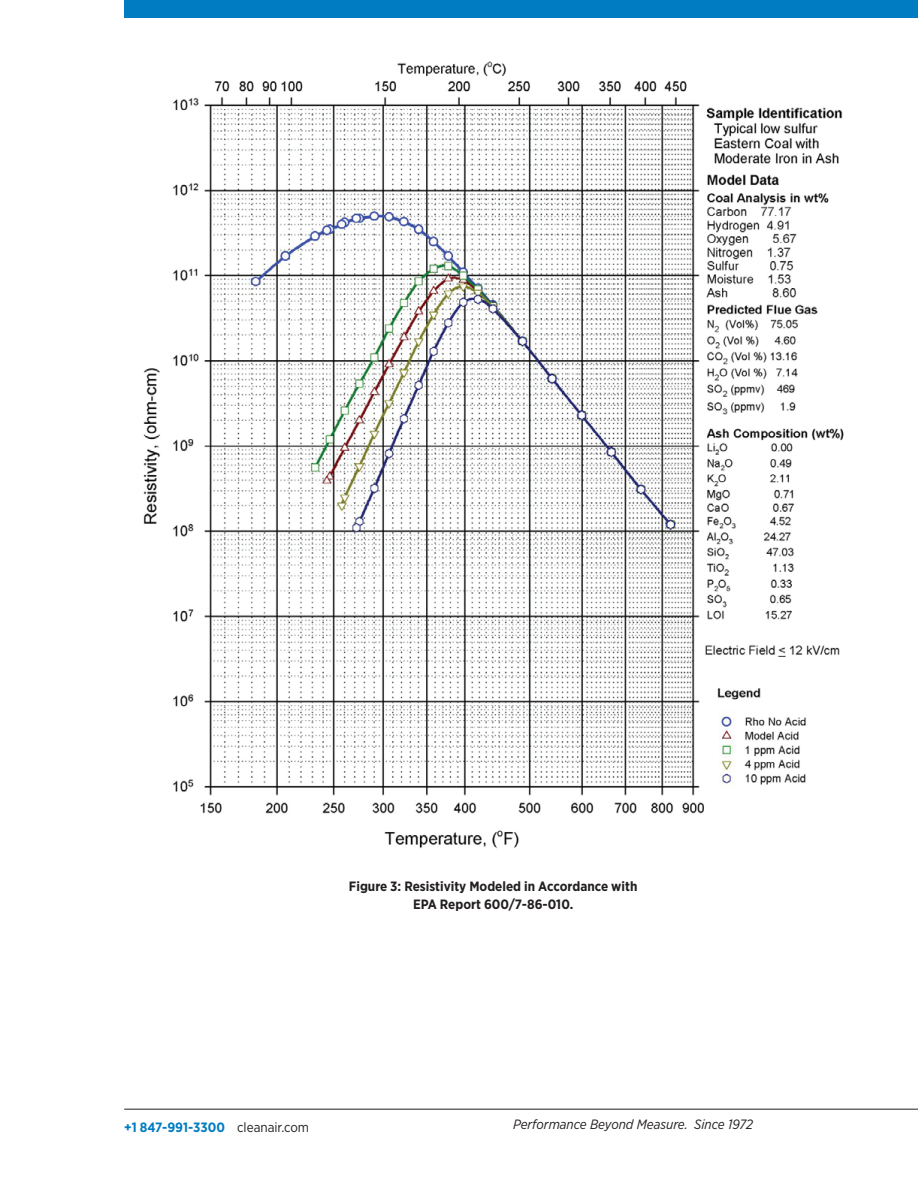
<style>
.page{position:relative;width:918px;height:1188px;background:#fff}
.page>*{position:absolute;margin:0;border:0;box-sizing:border-box;transform-origin:0 0}
.t1{font:700 13.5px/18px "Gotham Narrow";color:#231f20;text-align:center}
.t2{font:italic 13.5px "Gotham Narrow";color:#231f20}
.t3{font:700 13.5px "Gotham Narrow";color:#007cc2}
.s1{font-weight:400;color:#231f20}
</style>
<div class="page">
<div style="left:124px;top:0;width:794px;height:18px;background:#007cc2"></div>
<hr style="left:124px;top:1109px;width:794px;height:1px;background:#231f20">
<img style="left:143px;top:61px;width:701px;height:788px">
<p class="t1" style="left:349px;top:877px;width:290px">Figure 3: Resistivity Modeled in Accordance with<br>EPA Report 600/7-86-010.</p>
<p class="t3" style="left:124px;top:1118px;width:187px">+1 847-991-3300 <span class="s1">cleanair.com</span></p>
<p class="t2" style="left:513px;top:1116px;width:241px">Performance Beyond Measure. Since 1972</p>
</div>
